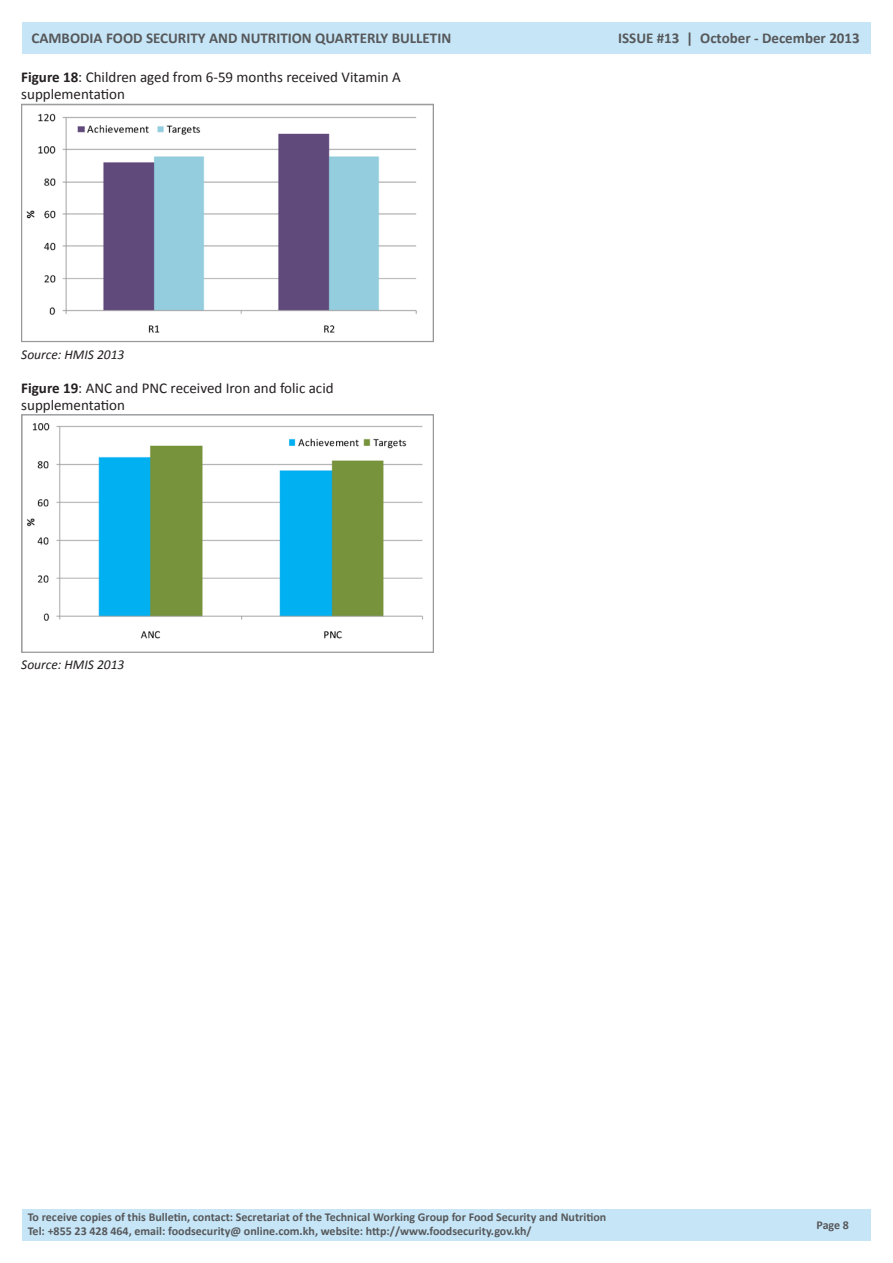
<style>
.page{position:relative;width:893px;height:1263px;background:#fff}
.page>*{position:absolute;margin:0;border:0;box-sizing:border-box;transform-origin:0 0}
.Regular_Text{font:15px/16.5px "Calibri";color:#231f20}
.t1{font:700 15px "Calibri";color:#57585a}
.Sources{font:italic 13.5px "Calibri";color:#231f20}
.t2{font:700 12px/14.4px "Calibri";color:#57585a}
.s1{font-weight:700}
</style>
<div class="page">
<div style="left:22px;top:1209px;width:848px;height:31px;background:#c6e6f8"></div>
<div style="left:22px;top:23px;width:848px;height:31px;background:#c6e6f8"></div>
<img style="left:26px;top:113px;width:391px;height:220px">
<div style="left:21px;top:104px;width:413px;height:238px;border:1px solid #939598"></div>
<img style="left:27px;top:423px;width:396px;height:216px">
<div style="left:21px;top:414px;width:413px;height:238px;border:1px solid #939598"></div>
<p class="t1" style="left:32px;top:29px;width:421px">CAMBODIA FOOD SECURITY AND NUTRITION QUARTERLY BULLETIN</p>
<p class="t1" style="left:618px;top:29px;width:243px">ISSUE #13 | October - December 2013</p>
<p class="Regular_Text" style="left:21px;top:69px;width:381px"><span class="s1">Figure 18</span>: Children aged from 6-59 months received Vitamin A supplementation</p>
<p class="Sources" style="left:21px;top:346px;width:105px">Source: HMIS 2013</p>
<p class="Regular_Text" style="left:21px;top:379px;width:314px"><span class="s1">Figure 19</span>: ANC and PNC received Iron and folic acid supplementation</p>
<p class="Sources" style="left:21px;top:656px;width:105px">Source: HMIS 2013</p>
<p class="t2" style="left:28px;top:1209px;width:580px">To receive copies of this Bulletin, contact: Secretariat of the Technical Working Group for Food Security and Nutrition<br>Tel: +855 23 428 464, email: foodsecurity@ online.com.kh, website: http://www.foodsecurity.gov.kh/</p>
<p class="t2" style="left:816px;top:1217px;width:34px">Page 8</p>
</div>
